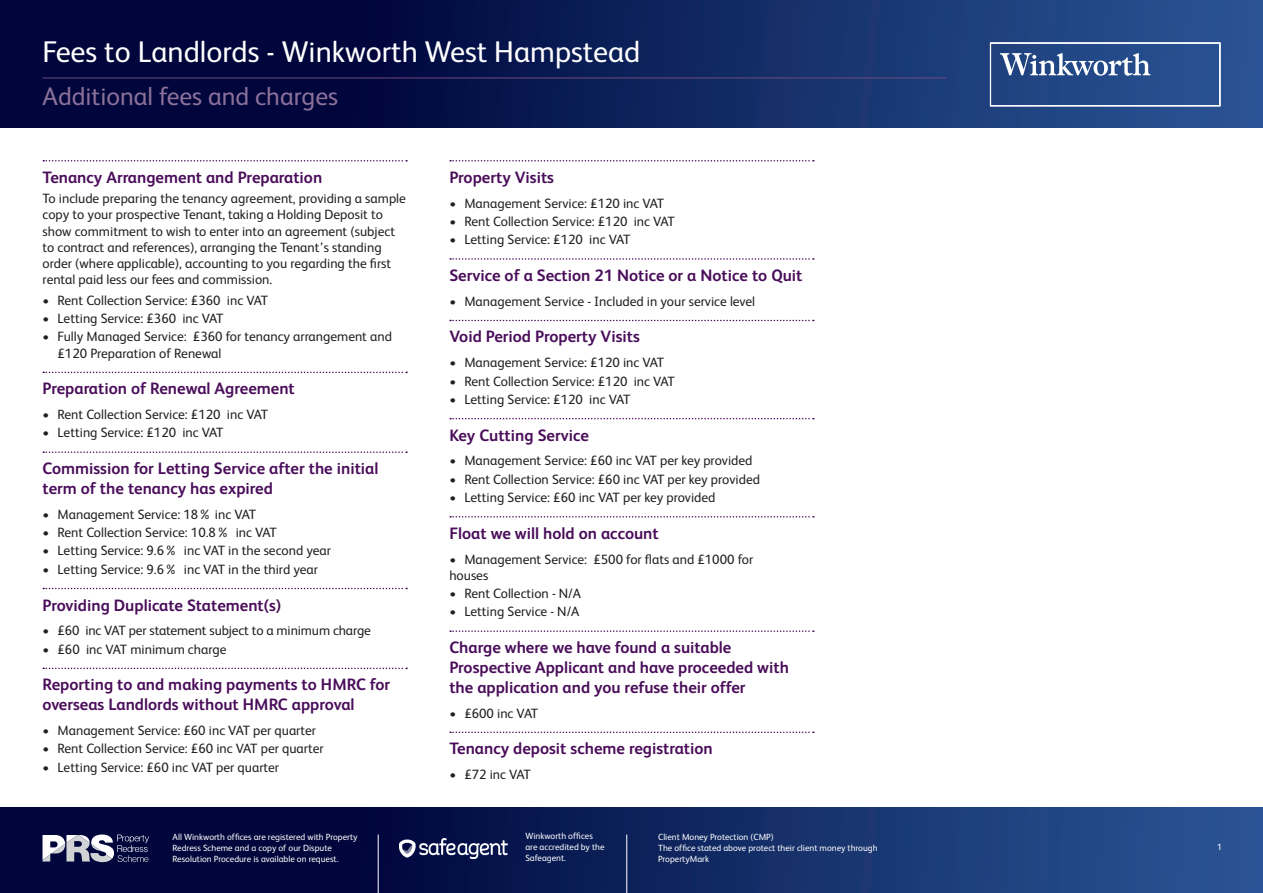
<style>
.page{position:relative;width:1263px;height:893px;background:#fff}
.page>*{position:absolute;margin:0;border:0;box-sizing:border-box;transform-origin:0 0}
.t1{font:30px "FS Albert";color:#fff}
.t2{font:25.5px "FS Albert";color:#8c719a}
.t3{font:700 16.5px/19.8px "FS Albert";color:#4a0d5a}
.t4{font:13.5px/16.2px "FS Albert";color:#231f20}
.t5{font:9px/10.8px "FS Albert";color:#fff}
</style>
<div class="page">
<svg style="left:0;top:0;width:1263px;height:128px;background:#0e2159"></svg>
<svg style="left:0;top:808px;width:1263px;height:85px;background:#10255f"></svg>
<svg style="left:990px;top:43px;width:230px;height:63px;background:#3d5e96"></svg>
<svg style="left:43px;top:834px;width:106px;height:28px"></svg>
<hr style="left:378px;top:834px;width:1px;height:59px;background:#fff">
<hr style="left:626px;top:834px;width:1px;height:59px;background:#fff">
<img style="left:399px;top:839px;width:108px;height:19px">
<svg style="left:43px;top:160px;width:364px;height:2px"></svg>
<svg style="left:43px;top:372px;width:364px;height:1px"></svg>
<svg style="left:43px;top:451px;width:364px;height:2px"></svg>
<svg style="left:43px;top:588px;width:364px;height:1px"></svg>
<svg style="left:43px;top:668px;width:364px;height:1px"></svg>
<svg style="left:450px;top:160px;width:364px;height:2px"></svg>
<svg style="left:450px;top:258px;width:364px;height:2px"></svg>
<svg style="left:450px;top:320px;width:364px;height:1px"></svg>
<svg style="left:450px;top:418px;width:364px;height:1px"></svg>
<svg style="left:450px;top:516px;width:364px;height:2px"></svg>
<svg style="left:450px;top:630px;width:364px;height:2px"></svg>
<svg style="left:450px;top:732px;width:364px;height:1px"></svg>
<hr style="left:43px;top:78px;width:903px;height:1px;background:#6f4b7d">
<p class="t1" style="left:43px;top:32px;width:599px">Fees to Landlords - Winkworth West Hampstead</p>
<p class="t2" style="left:43px;top:79px;width:297px">Additional fees and charges</p>
<p class="t3" style="left:43px;top:167px;width:281px">Tenancy Arrangement and Preparation</p>
<p class="t4" style="left:43px;top:190px;width:365px">To include preparing the tenancy agreement, providing a sample copy to your prospective Tenant, taking a Holding Deposit to show commitment to wish to enter into an agreement (subject to contract and references), arranging the Tenant’s standing order (where applicable), accounting to you regarding the first rental paid less our fees and commission.</p>
<p class="t4" style="left:43px;top:291px;width:227px">• Rent Collection Service: £360 inc VAT</p>
<p class="t4" style="left:43px;top:310px;width:183px">• Letting Service: £360 inc VAT</p>
<p class="t4" style="left:58px;top:328px;width:336px;text-indent:-15px">• Fully Managed Service: £360 for tenancy arrangement and £120 Preparation of Renewal</p>
<p class="t3" style="left:43px;top:378px;width:254px">Preparation of Renewal Agreement</p>
<p class="t4" style="left:43px;top:406px;width:227px">• Rent Collection Service: £120 inc VAT</p>
<p class="t4" style="left:43px;top:424px;width:183px">• Letting Service: £120 inc VAT</p>
<p class="t3" style="left:43px;top:458px;width:337px">Commission for Letting Service after the initial term of the tenancy has expired</p>
<p class="t4" style="left:43px;top:505px;width:215px">• Management Service: 18% inc VAT</p>
<p class="t4" style="left:43px;top:524px;width:236px">• Rent Collection Service: 10.8% inc VAT</p>
<p class="t4" style="left:43px;top:542px;width:290px">• Letting Service: 9.6% inc VAT in the second year</p>
<p class="t4" style="left:43px;top:560px;width:277px">• Letting Service: 9.6% inc VAT in the third year</p>
<p class="t3" style="left:43px;top:594px;width:240px">Providing Duplicate Statement(s)</p>
<p class="t4" style="left:43px;top:622px;width:330px">• £60 inc VAT per statement subject to a minimum charge</p>
<p class="t4" style="left:43px;top:640px;width:186px">• £60 inc VAT minimum charge</p>
<p class="t3" style="left:43px;top:674px;width:349px">Reporting to and making payments to HMRC for overseas Landlords without HMRC approval</p>
<p class="t4" style="left:43px;top:721px;width:275px">• Management Service: £60 inc VAT per quarter</p>
<p class="t4" style="left:43px;top:740px;width:283px">• Rent Collection Service: £60 inc VAT per quarter</p>
<p class="t4" style="left:43px;top:758px;width:238px">• Letting Service: £60 inc VAT per quarter</p>
<p class="t5" style="left:173px;top:831px;width:187px">All Winkworth offices are registered with Property<br>Redress Scheme and a copy of our Dispute<br>Resolution Procedure is available on request.</p>
<p class="t3" style="left:449px;top:167px;width:106px">Property Visits</p>
<p class="t4" style="left:449px;top:194px;width:216px">• Management Service: £120 inc VAT</p>
<p class="t4" style="left:449px;top:212px;width:227px">• Rent Collection Service: £120 inc VAT</p>
<p class="t4" style="left:449px;top:231px;width:183px">• Letting Service: £120 inc VAT</p>
<p class="t3" style="left:449px;top:265px;width:355px">Service of a Section 21 Notice or a Notice to Quit</p>
<p class="t4" style="left:449px;top:292px;width:307px">• Management Service - Included in your service level</p>
<p class="t3" style="left:449px;top:326px;width:192px">Void Period Property Visits</p>
<p class="t4" style="left:449px;top:354px;width:216px">• Management Service: £120 inc VAT</p>
<p class="t4" style="left:449px;top:372px;width:227px">• Rent Collection Service: £120 inc VAT</p>
<p class="t4" style="left:449px;top:390px;width:183px">• Letting Service: £120 inc VAT</p>
<p class="t3" style="left:449px;top:424px;width:141px">Key Cutting Service</p>
<p class="t4" style="left:449px;top:452px;width:305px">• Management Service: £60 inc VAT per key provided</p>
<p class="t4" style="left:449px;top:470px;width:312px">• Rent Collection Service: £60 inc VAT per key provided</p>
<p class="t4" style="left:449px;top:489px;width:268px">• Letting Service: £60 inc VAT per key provided</p>
<p class="t3" style="left:449px;top:523px;width:211px">Float we will hold on account</p>
<p class="t4" style="left:449px;top:550px;width:305px">• Management Service: £500 for flats and £1000 for houses</p>
<p class="t4" style="left:449px;top:585px;width:133px">• Rent Collection - N/A</p>
<p class="t4" style="left:449px;top:603px;width:131px">• Letting Service - N/A</p>
<p class="t3" style="left:449px;top:637px;width:341px">Charge where we have found a suitable<br>Prospective Applicant and have proceeded with the application and you refuse their offer</p>
<p class="t4" style="left:449px;top:704px;width:91px">• £600 inc VAT</p>
<p class="t3" style="left:449px;top:738px;width:265px">Tenancy deposit scheme registration</p>
<p class="t4" style="left:449px;top:766px;width:83px">• £72 inc VAT</p>
<p class="t5" style="left:525px;top:830px;width:81px">Winkworth offices are accredited by the<br>Safeagent.</p>
<p class="t5" style="left:658px;top:831px;width:221px">Client Money Protection (CMP)<br>The office stated above protect their client money through</p>
<p class="t5" style="left:658px;top:853px;width:52px">PropertyMark</p>
<p class="t5" style="left:1217px;top:841px;width:6px">1</p>
</div>
